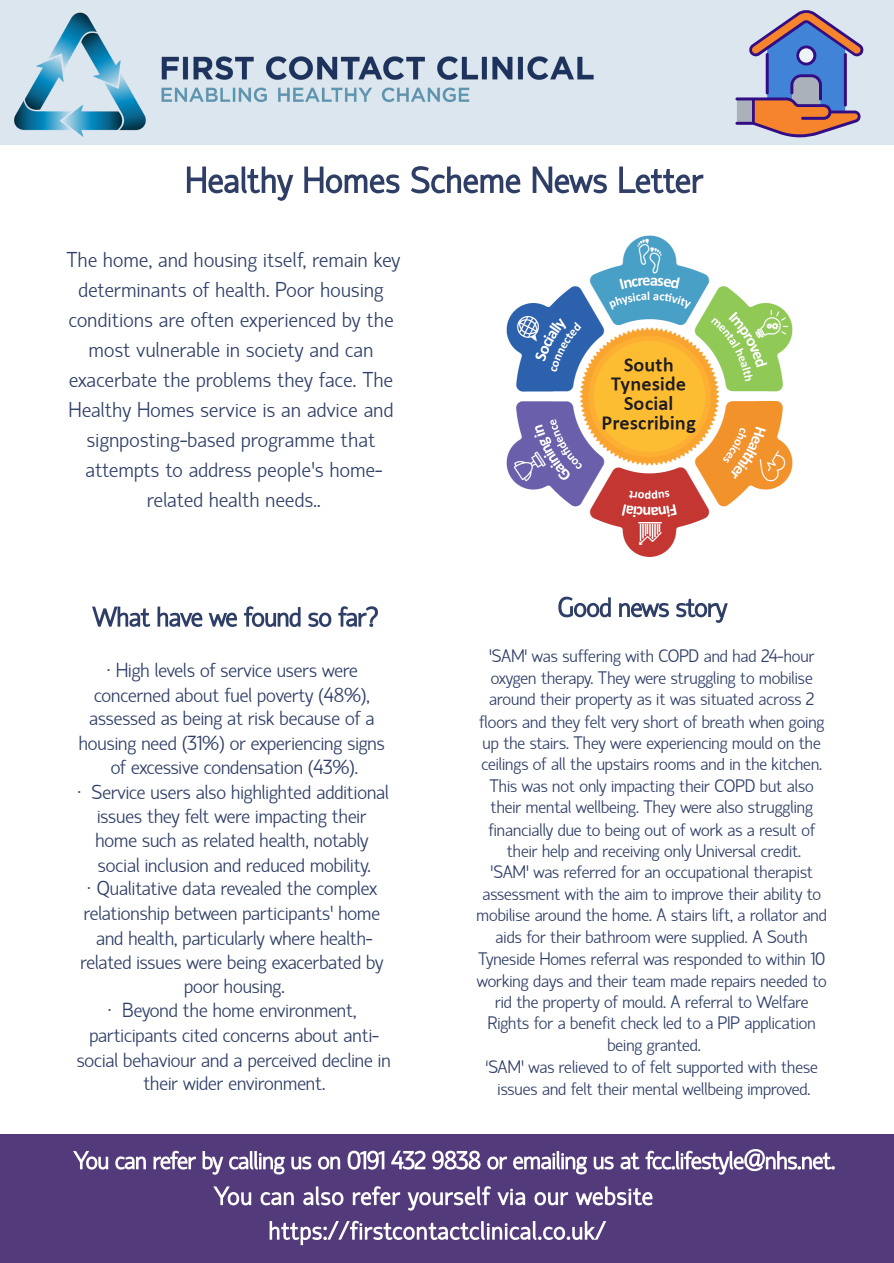
<style>
.page{position:relative;width:894px;height:1263px;background:#fff}
.page>*{position:absolute;margin:0;border:0;box-sizing:border-box;transform-origin:0 0}
.t1{font:300 21.45px/30px "Hattori Hanzo";letter-spacing:.015em;color:#2e3e66;text-align:center}
.t2{font:300 20.25px/24.3px "Hattori Hanzo";color:#2e3e66;text-align:center}
.t3{font:300 18px/21.6px "Hattori Hanzo";color:#2e3e66;text-align:center}
</style>
<div class="page">
<img style="left:506px;top:235px;width:287px;height:322px">
<div style="left:0;top:1134px;width:894px;height:129px;background:#533a7b"></div>
<div style="left:0;top:0;width:894px;height:144px;background:#dce6ef"></div>
<svg style="left:187px;top:166px;width:516px;height:35px"></svg>
<svg style="left:73px;top:1151px;width:267px;height:24px"></svg>
<svg style="left:348px;top:1149px;width:487px;height:26px"></svg>
<svg style="left:558px;top:597px;width:170px;height:26px"></svg>
<img style="left:14px;top:12px;width:580px;height:125px">
<svg style="left:213px;top:1186px;width:439px;height:25px"></svg>
<svg style="left:270px;top:1221px;width:336px;height:24px"></svg>
<svg style="left:92px;top:606px;width:286px;height:21px"></svg>
<svg style="left:735px;top:10px;width:129px;height:127px"></svg>
<p class="t1" style="left:66px;top:245px;width:335px">The home, and housing itself, remain key determinants of health. Poor housing conditions are often experienced by the most vulnerable in society and can exacerbate the problems they face. The Healthy Homes service is an advice and signposting-based programme that attempts to address people’s home&shy;related health needs..</p>
<p class="t2" style="left:76px;top:658px;width:316px">· High levels of service users were concerned about fuel poverty (48%), assessed as being at risk because of a housing need (31%) or experiencing signs of excessive condensation (43%).<br>· Service users also highlighted additional issues they felt were impacting their home such as related health, notably social inclusion and reduced mobility.<br>· Qualitative data revealed the complex relationship between participants’ home and health, particularly where health&shy;related issues were being exacerbated by poor housing.<br>· Beyond the home environment, participants cited concerns about anti&shy;social behaviour and a perceived decline in their wider environment.</p>
<p class="t3" style="left:477px;top:646px;width:352px">'SAM' was suffering with COPD and had 24-hour oxygen therapy. They were struggling to mobilise around their property as it was situated across 2 floors and they felt very short of breath when going up the stairs. They were experiencing mould on the ceilings of all the upstairs rooms and in the kitchen.<br>This was not only impacting their COPD but also their mental wellbeing. They were also struggling financially due to being out of work as a result of their help and receiving only Universal credit.<br>'SAM' was referred for an occupational therapist assessment with the aim to improve their ability to mobilise around the home. A stairs lift, a rollator and aids for their bathroom were supplied. A South Tyneside Homes referral was responded to within 10 working days and their team made repairs needed to rid the property of mould. A referral to Welfare Rights for a benefit check led to a PIP application being granted.<br>‘SAM’ was relieved to of felt supported with these issues and felt their mental wellbeing improved.</p>
</div>
